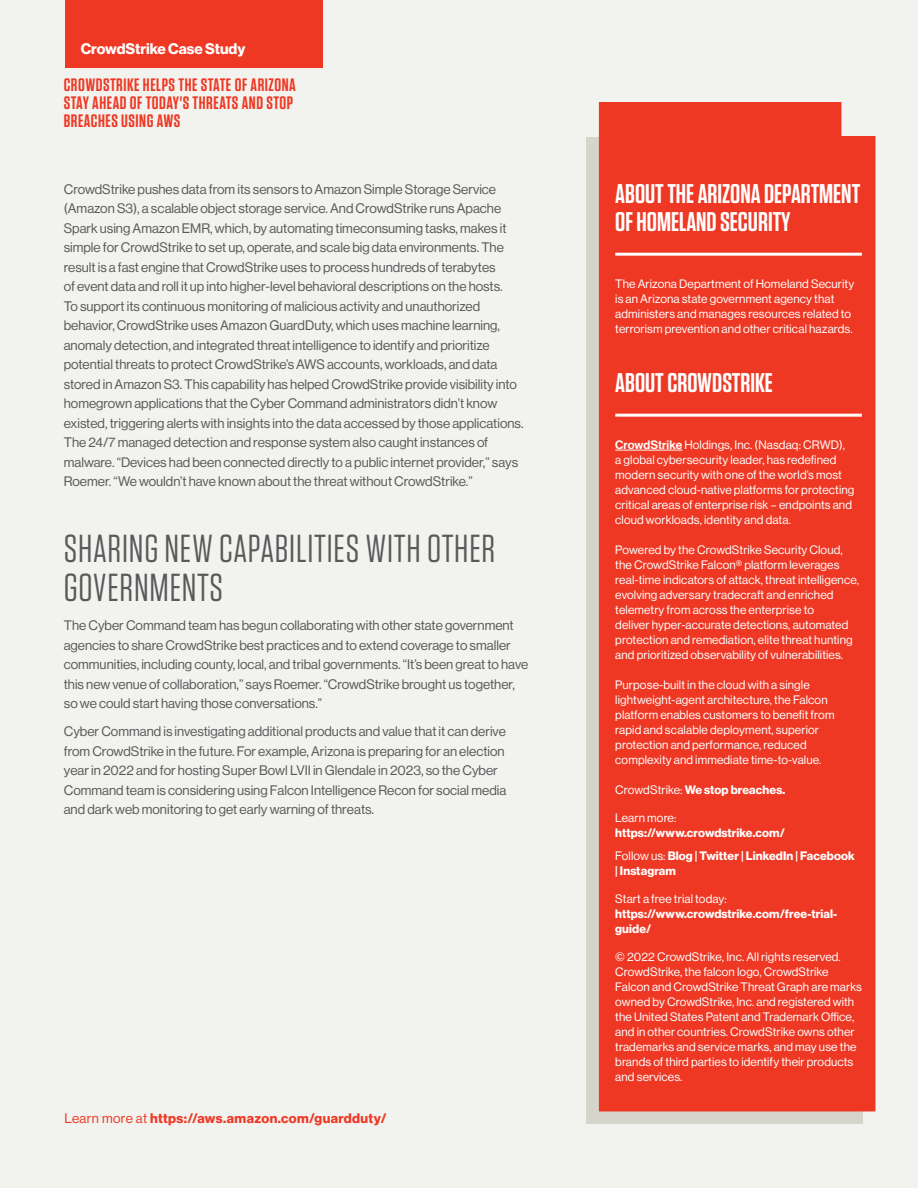
<style>
.page{position:relative;width:918px;height:1188px;background:#f2f2ee}
.page>*{position:absolute;margin:0;border:0;box-sizing:border-box;transform-origin:0 0}
.t1{font:39px/39px "Tungsten";letter-spacing:.02em;color:#58595b}
.t2{font:600 27px/28.5px "Tungsten";color:#fff}
.t3{font:600 18px/18px "Tungsten";letter-spacing:.03em;color:#ee3824}
.t4{font:700 15px "Haas Grot Disp 75";color:#fff}
.t5{font:13.5px/19.5px "Haas Grot Disp 55 Roman";color:#58595b}
.t6{font:700 13.5px "Haas Grot Disp 75";letter-spacing:.03em;color:#ee3824}
.t7{font:12px/15px "Haas Grot Disp 55 Roman";letter-spacing:.01em;color:#fff}
.t8{font:700 12px/23.5px "Haas Grot Disp 75";letter-spacing:.01em;color:#fff}
.s1{font-family:"Haas Grot Disp 55 Roman";font-weight:400}
.s2{font-family:"Haas Grot Disp 65";font-weight:500}
</style>
<div class="page">
<div style="left:65px;top:0;width:258px;height:68px;background:#ee3824"></div>
<div style="left:587px;top:138px;width:276px;height:986px;background:#d6d5cb"></div>
<div style="left:599px;top:102px;width:276px;height:1009px;background:#ee3824"></div>
<hr style="left:615px;top:414px;width:247px;height:3px;background:#fff">
<hr style="left:615px;top:450px;width:67px;height:1px;background:#fff">
<hr style="left:615px;top:253px;width:247px;height:3px;background:#fff">
<p class="t4" style="left:81px;top:39px;width:166px">CrowdStrike Case Study</p>
<h3 class="t3" style="left:64px;top:76px;width:233px">CROWDSTRIKE HELPS THE STATE OF ARIZONA<br>STAY AHEAD OF TODAY'S THREATS AND STOP<br>BREACHES USING AWS</h3>
<p class="t5" style="left:64px;top:179px;width:461px">CrowdStrike pushes data from its sensors to Amazon Simple Storage Service (Amazon S3), a scalable object storage service. And CrowdStrike runs Apache Spark using Amazon EMR, which, by automating timeconsuming tasks, makes it simple for CrowdStrike to set up, operate, and scale big data environments. The result is a fast engine that CrowdStrike uses to process hundreds of terabytes<br>of event data and roll it up into higher-level behavioral descriptions on the hosts.<br>To support its continuous monitoring of malicious activity and unauthorized behavior, CrowdStrike uses Amazon GuardDuty, which uses machine learning, anomaly detection, and integrated threat intelligence to identify and prioritize potential threats to protect CrowdStrike’s AWS accounts, workloads, and data stored in Amazon S3. This capability has helped CrowdStrike provide visibility into homegrown applications that the Cyber Command administrators didn’t know existed, triggering alerts with insights into the data accessed by those applications.<br>The 24/7 managed detection and response system also caught instances of malware. “Devices had been connected directly to a public internet provider,” says Roemer. “We wouldn’t have known about the threat without CrowdStrike.”</p>
<h1 class="t1" style="left:64px;top:529px;width:433px">SHARING NEW CAPABILITIES WITH OTHER<br>GOVERNMENTS</h1>
<p class="t5" style="left:64px;top:616px;width:466px">The Cyber Command team has begun collaborating with other state government agencies to share CrowdStrike best practices and to extend coverage to smaller communities, including county, local, and tribal governments. “It’s been great to have this new venue of collaboration,” says Roemer. “CrowdStrike brought us together, so we could start having those conversations.”</p>
<p class="t5" style="left:64px;top:722px;width:444px">Cyber Command is investigating additional products and value that it can derive from CrowdStrike in the future. For example, Arizona is preparing for an election year in 2022 and for hosting Super Bowl LVII in Glendale in 2023, so the Cyber Command team is considering using Falcon Intelligence Recon for social media and dark web monitoring to get early warning of threats.</p>
<p class="t6" style="left:64px;top:1111px;width:324px"><span class="s1">Learn more at</span> https://aws.amazon.com/guardduty/</p>
<h2 class="t2" style="left:615px;top:180px;width:247px">ABOUT THE ARIZONA DEPARTMENT<br>OF HOMELAND SECURITY</h2>
<p class="t7" style="left:615px;top:276px;width:240px">The Arizona Department of Homeland Security is an Arizona state government agency that administers and manages resources related to terrorism prevention and other critical hazards.</p>
<h2 class="t2" style="left:615px;top:369px;width:159px">ABOUT CROWDSTRIKE</h2>
<p class="t7" style="left:615px;top:437px;width:241px"><span class="s2">CrowdStrike</span> Holdings, Inc. (Nasdaq: CRWD),<br>a global cybersecurity leader, has redefined modern security with one of the world’s most advanced cloud-native platforms for protecting critical areas of enterprise risk – endpoints and cloud workloads, identity and data.</p>
<p class="t7" style="left:615px;top:542px;width:245px">Powered by the CrowdStrike Security Cloud, the CrowdStrike Falcon® platform leverages real-time indicators of attack, threat intelligence, evolving adversary tradecraft and enriched telemetry from across the enterprise to<br>deliver hyper-accurate detections, automated protection and remediation, elite threat hunting and prioritized observability of vulnerabilities.</p>
<p class="t7" style="left:615px;top:677px;width:221px">Purpose-built in the cloud with a single lightweight-agent architecture, the Falcon platform enables customers to benefit from rapid and scalable deployment, superior protection and performance, reduced complexity and immediate time-to-value.</p>
<p class="t8" style="left:615px;top:778px;width:172px"><span class="s1">CrowdStrike:</span> We stop breaches.</p>
<p class="t7" style="left:615px;top:810px;width:63px">Learn more:</p>
<p class="t8" style="left:615px;top:821px;width:241px">https://www.crowdstrike.com/<br><span class="s1">Follow us:</span> Blog | Twitter | LinkedIn | Facebook</p>
<p class="t8" style="left:615px;top:859px;width:62px">| Instagram</p>
<p class="t7" style="left:615px;top:891px;width:113px">Start a free trial today:</p>
<p class="t8" style="left:615px;top:906px;width:223px;line-height:15px">https://www.crowdstrike.com/free-trial&shy;guide/</p>
<p class="t7" style="left:615px;top:949px;width:248px">© 2022 CrowdStrike, Inc. All rights reserved.<br>CrowdStrike, the falcon logo, CrowdStrike Falcon and CrowdStrike Threat Graph are marks owned by CrowdStrike, Inc. and registered with the United States Patent and Trademark Office, and in other countries. CrowdStrike owns other trademarks and service marks, and may use the brands of third parties to identify their products and services.</p>
</div>
